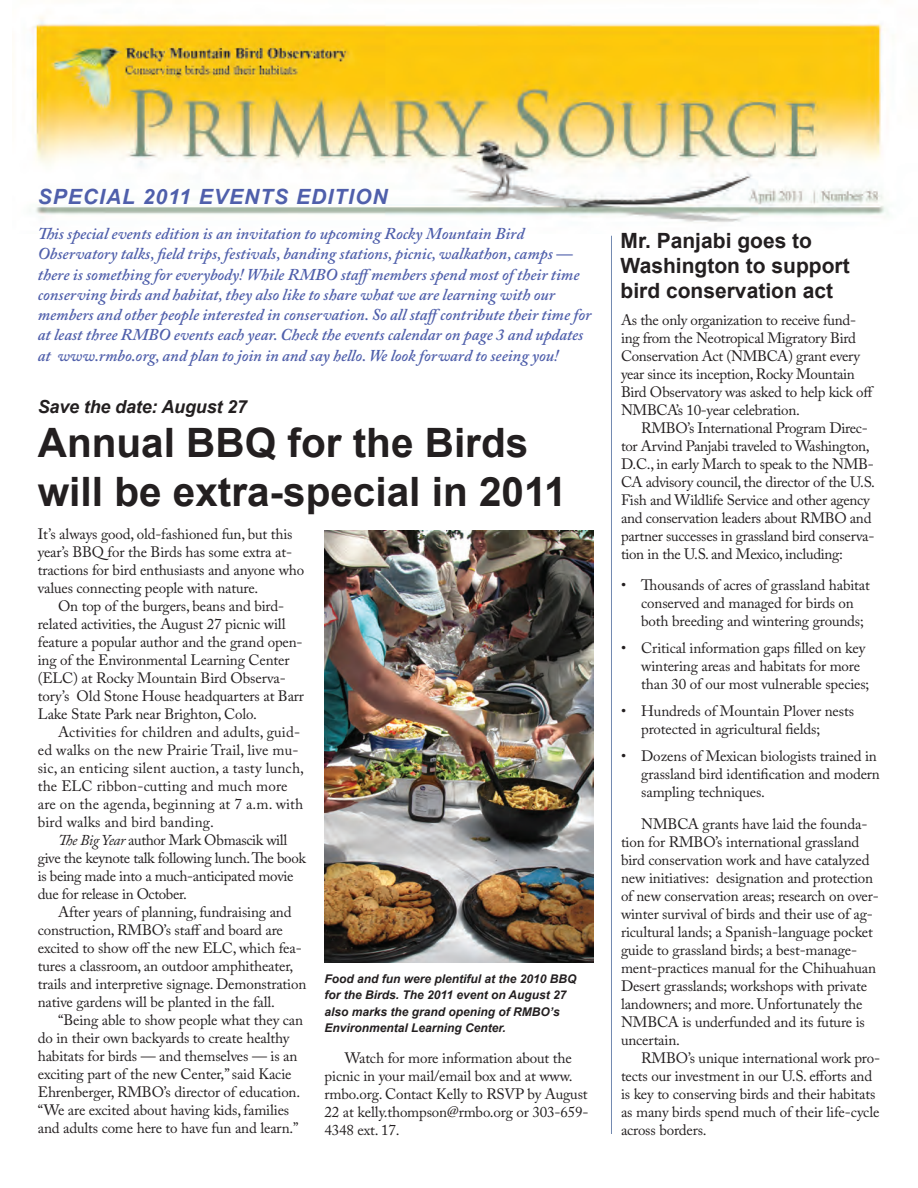
<style>
.page{position:relative;width:918px;height:1188px;background:#fff}
.page>*{position:absolute;margin:0;border:0;box-sizing:border-box;transform-origin:0 0}
.t1{font:700 40.5px/48.6px "Arial";color:#231f20}
.t2{font:700 21px/25.2px "Arial";color:#231f20}
.Body_text{font:italic 700 21px "Arial";letter-spacing:.05em;color:#4f5fab}
.Body_text-2{font:italic 700 18px "Arial";letter-spacing:-.01em;color:#231f20}
.Body_text-3{font:italic 600 16.5px/20.2px "Adobe Caslon Pro";color:#4f5fab}
.Body_text-4{font:15px/18px "Adobe Caslon Pro";letter-spacing:-.01em;color:#231f20}
.Body_text-5{font:15px/18px "Adobe Caslon Pro";letter-spacing:.01em;color:#231f20}
.Body_text-6{font:italic 700 12px/16.5px "Arial";color:#231f20}
.s1{font-style:italic}
</style>
<div class="page">
<img style="left:32px;top:16px;width:857px;height:207px">
<hr style="left:609px;top:240px;width:3px;height:896px;background:#231f20;opacity:.75">
<img style="left:325px;top:530px;width:268px;height:433px">
<p class="Body_text" style="left:38px;top:182px;width:351px">SPECIAL 2011 EVENTS EDITION</p>
<p class="Body_text-3" style="left:38px;top:223px;width:555px">This special events edition is an invitation to upcoming Rocky Mountain Bird Observatory talks, field trips, festivals, banding stations, picnic, walkathon, camps — there is something for everybody! While RMBO staffmembers spend most of their time conserving birds and habitat, they also like to share what we are learning with our members and other people interested in conservation. So all staffcontribute their time for at least three RMBO events each year. Check the events calendar on page 3 and updates at www.rmbo.org, and plan to join in and say hello. We look forward to seeing you!</p>
<p class="Body_text-2" style="left:38px;top:394px;width:211px">Save the date: August 27</p>
<p class="t1" style="left:38px;top:420px;width:531px">Annual BBQ for the Birds will be extra-special in 2011</p>
<p class="Body_text-4" style="left:38px;top:525px;width:268px">It’s always good, old-fashioned fun, but this year’s BBQ for the Birds has some extra at&shy;tractions for bird enthusiasts and anyone who values connecting people with nature.</p>
<p class="Body_text-4" style="left:38px;top:597px;width:268px;text-indent:20px">On top of the burgers, beans and bird&shy;related activities, the August 27 picnic will feature a popular author and the grand open&shy;ing of the Environmental Learning Center (ELC) at Rocky Mountain Bird Observa&shy;tory’s Old Stone House headquarters at Barr Lake State Park near Brighton, Colo.</p>
<p class="Body_text-5" style="left:38px;top:723px;width:268px;text-indent:20px">Activities for children and adults, guid&shy;ed walks on the new Prairie Trail, live mu&shy;sic, an enticing silent auction, a tasty lunch, the ELC ribbon-cutting and much more are on the agenda, beginning at 7 a.m. with bird walks and bird banding.</p>
<p class="Body_text-4" style="left:38px;top:831px;width:270px;text-indent:20px"><span class="s1">The Big Year</span> author Mark Obmascik will give the keynote talk following lunch. The book is being made into a much-anticipated movie due for release in October.</p>
<p class="Body_text-4" style="left:38px;top:903px;width:270px;text-indent:20px">After years of planning, fundraising and construction, RMBO’s staff and board are excited to show off the new ELC, which fea&shy;tures a classroom, an outdoor amphitheater, trails and interpretive signage. Demonstration native gardens will be planted in the fall.</p>
<p class="Body_text-4" style="left:38px;top:1011px;width:267px;text-indent:20px">“Being able to show people what they can do in their own backyards to create healthy habitats for birds — and themselves — is an exciting part of the new Center,” said Kacie Ehrenberger, RMBO’s director of education. “We are excited about having kids, families and adults come here to have fun and learn.”</p>
<p class="Body_text-6" style="left:325px;top:971px;width:254px">Food and fun were plentiful at the 2010 BBQ for the Birds. The 2011 event on August 27 also marks the grand opening of RMBO’s Environmental Learning Center.</p>
<p class="Body_text-4" style="left:325px;top:1049px;width:266px;text-indent:20px">Watch for more information about the picnic in your mail/email box and at www. rmbo.org. Contact Kelly to RSVP by August 22 at kelly.thompson@rmbo.org or 303-659- 4348 ext. 17.</p>
<p class="t2" style="left:621px;top:228px;width:231px">Mr. Panjabi goes to<br>Washington to support bird conservation act</p>
<p class="Body_text-4" style="left:621px;top:310px;width:255px">As the only organization to receive fund&shy;ing from the Neotropical Migratory Bird Conservation Act (NMBCA) grant every year since its inception, Rocky Mountain Bird Observatory was asked to help kick off NMBCA’s 10-year celebration.</p>
<p class="Body_text-4" style="left:621px;top:418px;width:255px;text-indent:20px">RMBO’s International Program Direc&shy;tor Arvind Panjabi traveled to Washington, D.C., in early March to speak to the NMB-CA advisory council, the director of the U.S.<br>Fish and Wildlife Service and other agency and conservation leaders about RMBO and partner successes in grassland bird conserva&shy;tion in the U.S. and Mexico, including:</p>
<p class="Body_text-4" style="left:641px;top:576px;width:230px;text-indent:-20px">• Thousands of acres of grassland habitat conserved and managed for birds on both breeding and wintering grounds;</p>
<p class="Body_text-4" style="left:641px;top:639px;width:230px;text-indent:-20px">• Critical information gaps filled on key wintering areas and habitats for more than 30 of our most vulnerable species;</p>
<p class="Body_text-4" style="left:641px;top:702px;width:214px;text-indent:-20px">• Hundreds of Mountain Plover nests protected in agricultural fields;</p>
<p class="Body_text-4" style="left:641px;top:747px;width:240px;text-indent:-20px">• Dozens of Mexican biologists trained in grassland bird identification and modern sampling techniques.</p>
<p class="Body_text-4" style="left:621px;top:814px;width:259px;text-indent:20px">NMBCA grants have laid the founda&shy;tion for RMBO’s international grassland bird conservation work and have catalyzed new initiatives: designation and protection of new conservation areas; research on over&shy;winter survival of birds and their use of ag&shy;ricultural lands; a Spanish-language pocket guide to grassland birds; a best-manage&shy;ment-practices manual for the Chihuahuan Desert grasslands; workshops with private landowners; and more. Unfortunately the NMBCA is underfunded and its future is uncertain.</p>
<p class="Body_text-4" style="left:621px;top:1048px;width:261px;text-indent:20px">RMBO’s unique international work pro&shy;tects our investment in our U.S. efforts and is key to conserving birds and their habitats as many birds spend much of their life-cycle across borders.</p>
</div>
